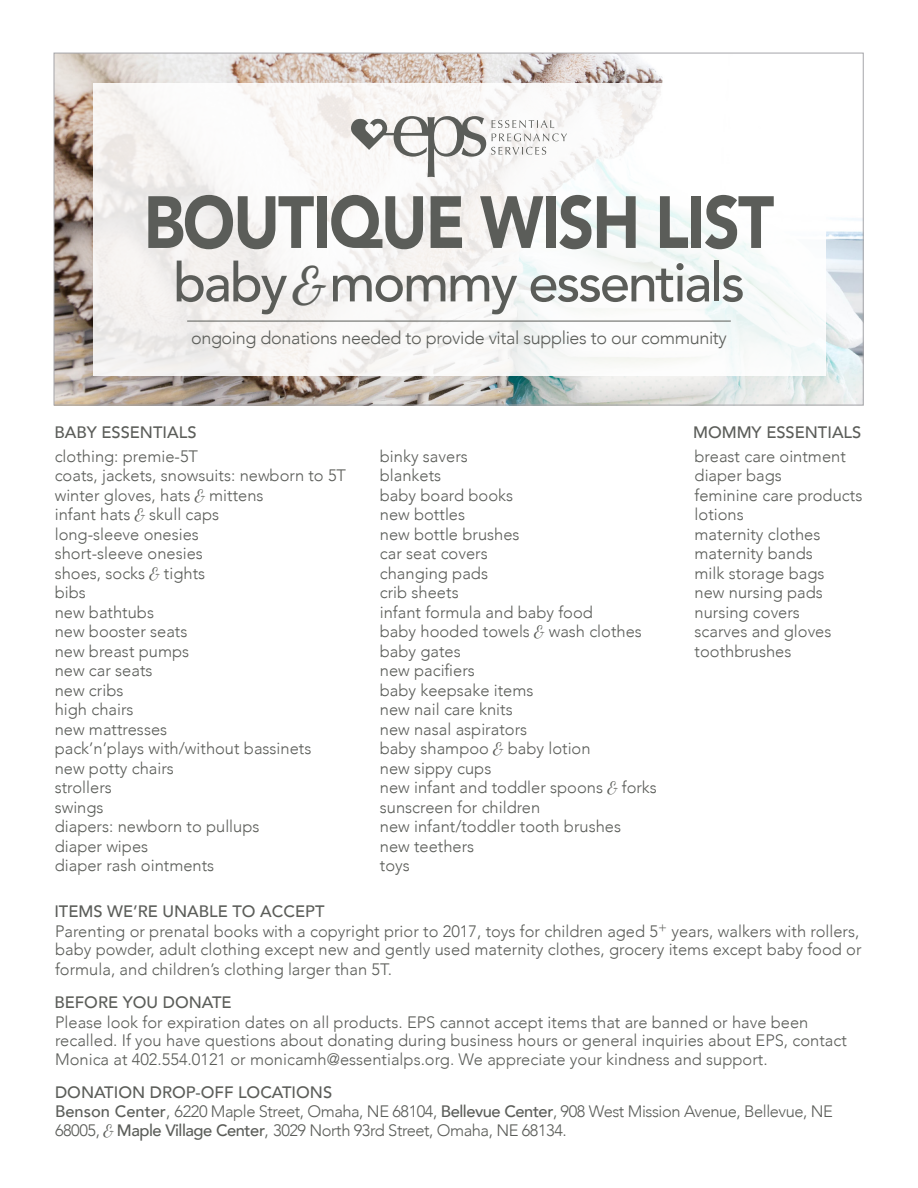
<style>
.page{position:relative;width:918px;height:1188px;background:#fff}
.page>*{position:absolute;margin:0;border:0;box-sizing:border-box;transform-origin:0 0}
.t1{font:900 73.05px "Avenir";letter-spacing:-.03em;color:#5b5d59;scale:.86 1}
.t2{font:500 54px "Avenir";letter-spacing:-.04em;color:#5b5d59}
.t3{font:300 18px "Avenir";letter-spacing:-.02em;color:#5b5d59}
.t4{font:300 16.5px/19.2px "Avenir";color:#5b5d59}
.t5{font:300 16.5px/18.8px "Avenir";letter-spacing:-.03em;color:#5b5d59}
.t6{font:500 16.5px "Avenir";color:#5b5d59}
.s1{font-family:"Dancing Script";font-weight:700;font-size:49.5px}
.s2{font-family:"Dancing Script";font-weight:400}
.s3{font-weight:500}
</style>
<div class="page">
<img style="left:56px;top:55px;width:805px;height:348px">
<svg style="left:93px;top:83px;width:732px;height:292px"></svg>
<hr style="left:187px;top:321px;width:544px;height:1px;background:#5b5d59">
<svg style="left:348px;top:116px;width:219px;height:61px"></svg>
<p class="t1" style="left:144px;top:160px;width:734px">BOUTIQUE WISH LIST</p>
<p class="t2" style="left:173px;top:236px;width:573px">baby <span class="s1">&amp;</span>mommy essentials</p>
<p class="t3" style="left:191px;top:327px;width:537px">ongoing donations needed to provide vital supplies to our community</p>
<p class="t6" style="left:54px;top:418px;width:144px">BABY ESSENTIALS</p>
<p class="t6" style="left:693px;top:418px;width:170px">MOMMY ESSENTIALS</p>
<p class="t4" style="left:55px;top:447px;width:145px">clothing: premie-5T</p>
<p class="t4" style="left:55px;top:466px;width:293px">coats, jackets, snowsuits: newborn to 5T</p>
<p class="t4" style="left:55px;top:486px;width:210px">winter gloves, hats <span class="s2">&amp;</span> mittens</p>
<p class="t4" style="left:55px;top:505px;width:166px">infant hats <span class="s2">&amp;</span> skull caps</p>
<p class="t4" style="left:55px;top:525px;width:146px">long-sleeve onesies</p>
<p class="t4" style="left:55px;top:544px;width:150px">short-sleeve onesies</p>
<p class="t4" style="left:55px;top:564px;width:152px">shoes, socks <span class="s2">&amp;</span> tights</p>
<p class="t4" style="left:55px;top:583px;width:33px">bibs</p>
<p class="t4" style="left:55px;top:603px;width:101px">new bathtubs</p>
<p class="t4" style="left:55px;top:622px;width:134px">new booster seats</p>
<p class="t4" style="left:55px;top:642px;width:136px">new breast pumps</p>
<p class="t4" style="left:55px;top:661px;width:99px">new car seats</p>
<p class="t4" style="left:55px;top:681px;width:70px">new cribs</p>
<p class="t4" style="left:55px;top:700px;width:80px">high chairs</p>
<p class="t4" style="left:55px;top:720px;width:114px">new mattresses</p>
<p class="t4" style="left:55px;top:739px;width:258px">pack’n’plays with/without bassinets</p>
<p class="t4" style="left:55px;top:759px;width:121px">new potty chairs</p>
<p class="t4" style="left:55px;top:778px;width:59px">strollers</p>
<p class="t4" style="left:55px;top:798px;width:50px">swings</p>
<p class="t4" style="left:55px;top:817px;width:206px">diapers: newborn to pullups</p>
<p class="t4" style="left:55px;top:837px;width:95px">diaper wipes</p>
<p class="t4" style="left:55px;top:856px;width:161px">diaper rash ointments</p>
<p class="t4" style="left:380px;top:447px;width:90px">binky savers</p>
<p class="t4" style="left:380px;top:466px;width:63px">blankets</p>
<p class="t4" style="left:380px;top:486px;width:135px">baby board books</p>
<p class="t4" style="left:380px;top:505px;width:87px">new bottles</p>
<p class="t4" style="left:380px;top:525px;width:141px">new bottle brushes</p>
<p class="t4" style="left:380px;top:544px;width:109px">car seat covers</p>
<p class="t4" style="left:380px;top:564px;width:110px">changing pads</p>
<p class="t4" style="left:380px;top:583px;width:80px">crib sheets</p>
<p class="t4" style="left:380px;top:603px;width:215px">infant formula and baby food</p>
<p class="t4" style="left:380px;top:622px;width:264px">baby hooded towels <span class="s2">&amp;</span> wash clothes</p>
<p class="t4" style="left:380px;top:642px;width:82px">baby gates</p>
<p class="t4" style="left:380px;top:661px;width:97px">new pacifiers</p>
<p class="t4" style="left:380px;top:681px;width:155px">baby keepsake items</p>
<p class="t4" style="left:380px;top:700px;width:134px">new nail care knits</p>
<p class="t4" style="left:380px;top:720px;width:149px">new nasal aspirators</p>
<p class="t4" style="left:380px;top:739px;width:212px">baby shampoo <span class="s2">&amp;</span> baby lotion</p>
<p class="t4" style="left:380px;top:759px;width:113px">new sippy cups</p>
<p class="t4" style="left:380px;top:778px;width:279px">new infant and toddler spoons <span class="s2">&amp;</span> forks</p>
<p class="t4" style="left:380px;top:798px;width:162px">sunscreen for children</p>
<p class="t4" style="left:380px;top:817px;width:243px">new infant/toddler tooth brushes</p>
<p class="t4" style="left:380px;top:837px;width:96px">new teethers</p>
<p class="t4" style="left:380px;top:856px;width:31px">toys</p>
<p class="t4" style="left:695px;top:447px;width:153px">breast care ointment</p>
<p class="t4" style="left:695px;top:466px;width:89px">diaper bags</p>
<p class="t4" style="left:695px;top:486px;width:169px">feminine care products</p>
<p class="t4" style="left:695px;top:505px;width:51px">lotions</p>
<p class="t4" style="left:695px;top:525px;width:127px">maternity clothes</p>
<p class="t4" style="left:695px;top:544px;width:120px">maternity bands</p>
<p class="t4" style="left:695px;top:564px;width:131px">milk storage bags</p>
<p class="t4" style="left:695px;top:583px;width:130px">new nursing pads</p>
<p class="t4" style="left:695px;top:603px;width:107px">nursing covers</p>
<p class="t4" style="left:695px;top:622px;width:138px">scarves and gloves</p>
<p class="t4" style="left:695px;top:642px;width:98px">toothbrushes</p>
<p class="t6" style="left:54px;top:897px;width:272px">ITEMS WE’RE UNABLE TO ACCEPT</p>
<p class="t4" style="left:55px;top:921px;width:808px">Parenting or prenatal books with a copyright prior to 2017, toys for children aged 5<sup>+</sup> years, walkers with rollers, baby powder, adult clothing except new and gently used maternity clothes, grocery items except baby food or formula, and children’s clothing larger than 5T.</p>
<p class="t6" style="left:54px;top:988px;width:179px">BEFORE YOU DONATE</p>
<p class="t4" style="left:55px;top:1013px;width:793px;line-height:18.8px">Please look for expiration dates on all products. EPS cannot accept items that are banned or have been recalled. If you have questions about donating during business hours or general inquiries about EPS, contact<br>Monica at 402.554.0121 or monicamh@essentialps.org. We appreciate your kindness and support.</p>
<p class="t6" style="left:55px;top:1078px;width:279px">DONATION DROP-OFF LOCATIONS</p>
<p class="t5" style="left:55px;top:1102px;width:779px"><span class="s3">Benson Center</span>, 6220 Maple Street, Omaha, NE 68104, <span class="s3">Bellevue Center</span>, 908 West Mission Avenue, Bellevue, NE<br>68005, <span class="s2">&amp;</span> <span class="s3">Maple Village Center</span>, 3029 North 93rd Street, Omaha, NE 68134.</p>
</div>
